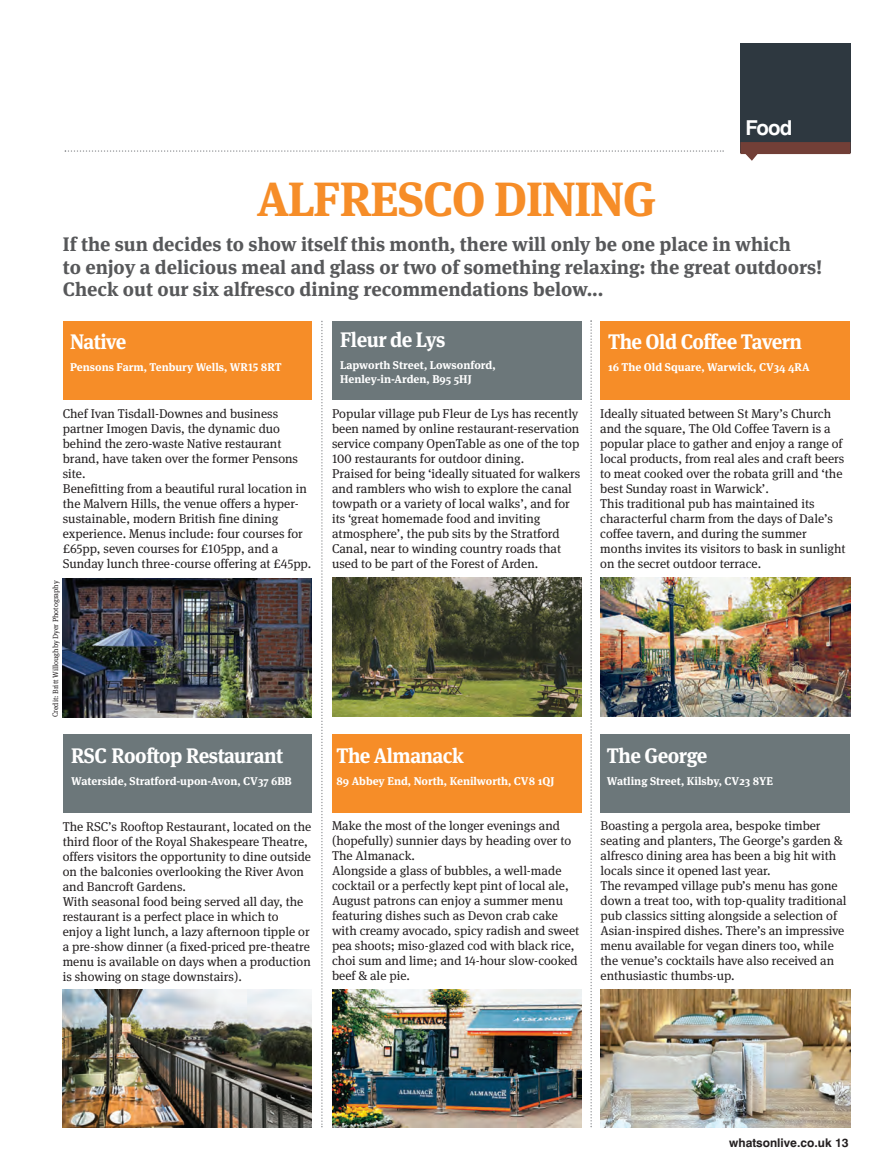
<style>
.page{position:relative;width:892px;height:1171px;background:#fff}
.page>*{position:absolute;margin:0;border:0;box-sizing:border-box;transform-origin:0 0}
.t1{font:700 48px "Meta Serif Lf";letter-spacing:-.025em;color:#f68d28}
.t2{font:700 21px "Meta Serif Lf";letter-spacing:-.025em;color:#fff;scale:.95 1}
.t3{font:700 20.55px "Swiss 721 BT";color:#fff}
.t4{font:700 19.5px/22.5px "Meta Serif";color:#57585a}
.t5{font:12.75px/15px "Meta Serif Lf";color:#231f20}
.t6{font:12.75px/15px "Meta Serif";color:#231f20}
.t7{font:700 12px "Swiss 721 BT";color:#231f20}
.t8{font:700 11.25px/13.5px "Meta Serif";color:#fff}
.t9{font:700 11.25px "Meta Serif Lf";color:#fff}
.t10{font:7.5px "Meta Serif Tf";color:#231f20}
</style>
<div class="page">
<div style="left:63px;top:734px;width:248px;height:78px;background:#6c777a"></div>
<svg style="left:321px;top:321px;width:1px;height:806px"></svg>
<svg style="left:590px;top:320px;width:1px;height:807px"></svg>
<img style="left:63px;top:989px;width:248px;height:138px">
<img style="left:63px;top:578px;width:248px;height:139px">
<img style="left:332px;top:578px;width:249px;height:139px">
<img style="left:600px;top:578px;width:249px;height:139px">
<img style="left:600px;top:989px;width:249px;height:138px">
<img style="left:332px;top:989px;width:249px;height:138px">
<div style="left:63px;top:321px;width:248px;height:78px;background:#f68d28"></div>
<div style="left:332px;top:734px;width:249px;height:78px;background:#f68d28"></div>
<div style="left:600px;top:734px;width:249px;height:78px;background:#6c777a"></div>
<div style="left:600px;top:321px;width:249px;height:78px;background:#f68d28"></div>
<div style="left:332px;top:321px;width:249px;height:78px;background:#6c777a"></div>
<div style="left:740px;top:43px;width:110px;height:110px;background:#2e3840"></div>
<svg style="left:743px;top:154px;width:15px;height:7px"></svg>
<div style="left:740px;top:142px;width:110px;height:12px;background:#723f37"></div>
<svg style="left:65px;top:150px;width:658px;height:2px"></svg>
<p class="t3" style="left:745px;top:119px;width:48px">Food</p>
<p class="t1" style="left:257px;top:180px;width:400px">ALFRESCO DINING</p>
<p class="t4" style="left:63px;top:235px;width:760px">If the sun decides to show itself this month, there will only be one place in which<br>to enjoy a delicious meal and glass or two of something relaxing: the great outdoors!<br>Check out our six alfresco dining recommendations below...</p>
<p class="t2" style="left:70px;top:333px;width:61px">Native</p>
<p class="t9" style="left:70px;top:362px;width:213px">Pensons Farm, Tenbury Wells, WR15 8RT</p>
<p class="t5" style="left:63px;top:407px;width:250px">Chef Ivan Tisdall-Downes and business partner Imogen Davis, the dynamic duo behind the zero-waste Native restaurant brand, have taken over the former Pensons site.<br>Benefitting from a beautiful rural location in the Malvern Hills, the venue offers a hyper&shy;sustainable, modern British fine dining experience. Menus include: four courses for £65pp, seven courses for £105pp, and a Sunday lunch three-course offering at £45pp.</p>
<p class="t10" style="left:53px;top:717px;width:138px;rotate:-90deg">Credit: Britt Willoughby Dyer Photography</p>
<p class="t2" style="left:71px;top:747px;width:224px">RSC Rooftop Restaurant</p>
<p class="t8" style="left:71px;top:775px;width:222px">Waterside, Stratford-upon-Avon, CV37 6BB</p>
<p class="t6" style="left:63px;top:820px;width:250px">The RSC’s Rooftop Restaurant, located on the third floor of the Royal Shakespeare Theatre, offers visitors the opportunity to dine outside on the balconies overlooking the River Avon and Bancroft Gardens.<br>With seasonal food being served all day, the restaurant is a perfect place in which to enjoy a light lunch, a lazy afternoon tipple or a pre-show dinner (a fixed-priced pre-theatre menu is available on days when a production is showing on stage downstairs).</p>
<p class="t2" style="left:340px;top:332px;width:112px">Fleur de Lys</p>
<p class="t8" style="left:340px;top:360px;width:157px">Lapworth Street, Lowsonford,<br>Henley-in-Arden, B95 5HJ</p>
<p class="t5" style="left:332px;top:407px;width:249px">Popular village pub Fleur de Lys has recently been named by online restaurant-reservation service company OpenTable as one of the top 100 restaurants for outdoor dining.<br>Praised for being ‘ideally situated for walkers and ramblers who wish to explore the canal towpath or a variety of local walks’, and for its ‘great homemade food and inviting atmosphere’, the pub sits by the Stratford Canal, near to winding country roads that used to be part of the Forest of Arden.</p>
<p class="t2" style="left:607px;top:333px;width:205px">The Old Coffee Tavern</p>
<p class="t8" style="left:607px;top:361px;width:203px">16 The Old Square, Warwick, CV34 4RA</p>
<p class="t5" style="left:600px;top:407px;width:246px">Ideally situated between St Mary’s Church and the square, The Old Coffee Tavern is a popular place to gather and enjoy a range of local products, from real ales and craft beers to meat cooked over the robata grill and ‘the best Sunday roast in Warwick’.<br>This traditional pub has maintained its characterful charm from the days of Dale’s coffee tavern, and during the summer months invites its visitors to bask in sunlight on the secret outdoor terrace.</p>
<p class="t2" style="left:336px;top:747px;width:136px">The Almanack</p>
<p class="t8" style="left:336px;top:775px;width:219px">89 Abbey End, North, Kenilworth, CV8 1QJ</p>
<p class="t5" style="left:332px;top:819px;width:248px">Make the most of the longer evenings and (hopefully) sunnier days by heading over to The Almanack.<br>Alongside a glass of bubbles, a well-made cocktail or a perfectly kept pint of local ale, August patrons can enjoy a summer menu featuring dishes such as Devon crab cake with creamy avocado, spicy radish and sweet pea shoots; miso-glazed cod with black rice, choi sum and lime; and 14-hour slow-cooked beef &amp; ale pie.</p>
<p class="t2" style="left:606px;top:747px;width:107px">The George</p>
<p class="t8" style="left:606px;top:775px;width:168px">Watling Street, Kilsby, CV23 8YE</p>
<p class="t5" style="left:600px;top:819px;width:247px">Boasting a pergola area, bespoke timber seating and planters, The George’s garden &amp; alfresco dining area has been a big hit with locals since it opened last year.<br>The revamped village pub’s menu has gone down a treat too, with top-quality traditional pub classics sitting alongside a selection of Asian-inspired dishes. There’s an impressive menu available for vegan diners too, while the venue’s cocktails have also received an enthusiastic thumbs-up.</p>
<p class="t7" style="left:728px;top:1137px;width:121px">whatsonlive.co.uk 13</p>
</div>
